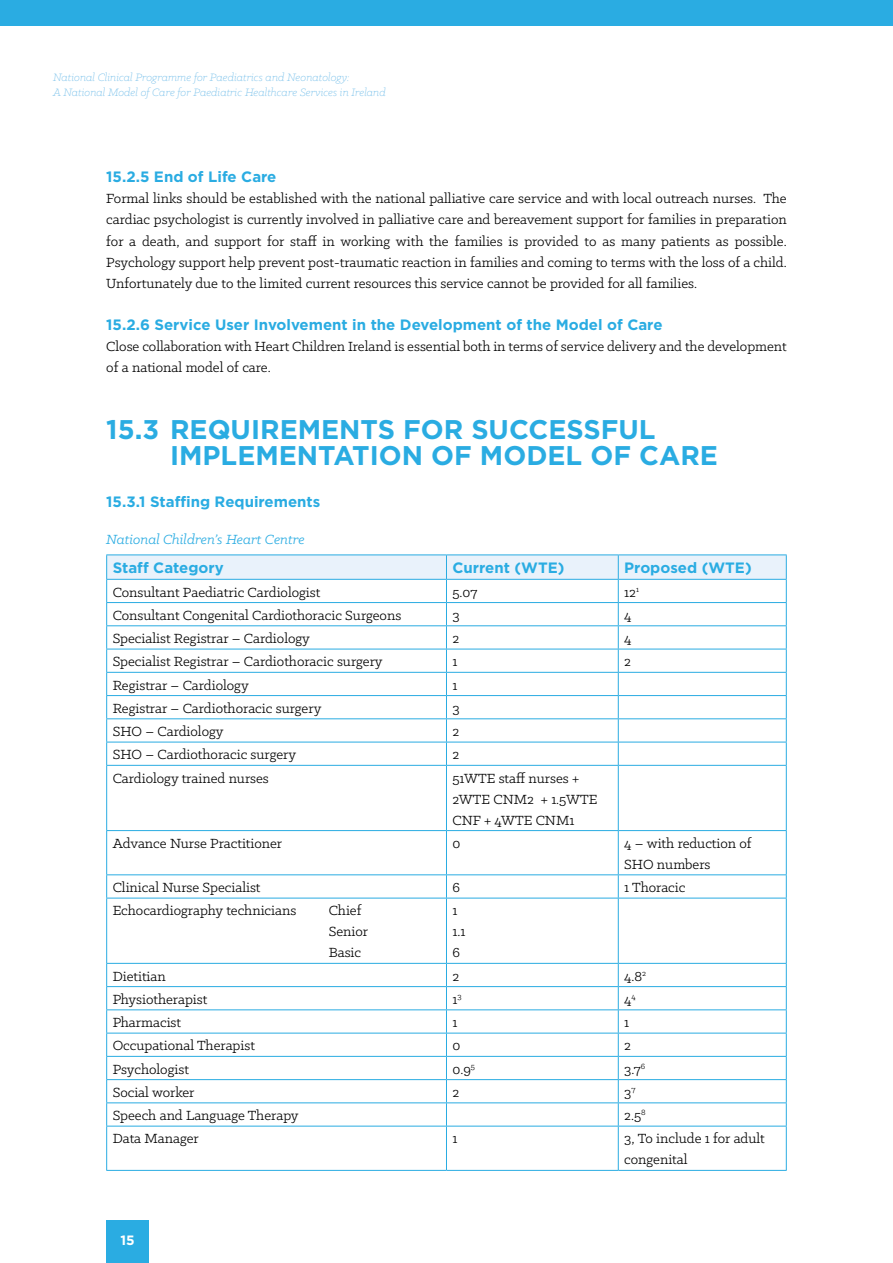
<style>
.page{position:relative;width:893px;height:1263px;background:#fff}
.page>*{position:absolute;margin:0;border:0;box-sizing:border-box;transform-origin:0 0}
.t1{font:700 27px/25.5px "Gotham HTF";color:#2aace2}
.t2{font:15px/21px "Klinic Slab";color:#000}
.t3{font:700 15px "Gotham HTF";color:#2aace2}
.t4{font:italic 15px "Klinic Slab";color:#2aace2}
.t5{font:700 13.5px "Gotham HTF";color:#fff}
.t6{font:italic 300 12px/14.4px "Klinic Slab";color:#6fbce9}
</style>
<div class="page">
<hr style="left:106px;top:554px;width:340px;height:1px;background:#2aace2">
<hr style="left:446px;top:554px;width:172px;height:1px;background:#2aace2">
<hr style="left:618px;top:554px;width:169px;height:1px;background:#2aace2">
<svg style="left:106px;top:555px;width:681px;height:210px"></svg>
<hr style="left:106px;top:765px;width:340px;height:1px;background:#2aace2">
<hr style="left:106px;top:766px;width:1px;height:64px;background:#2aace2">
<hr style="left:446px;top:765px;width:172px;height:1px;background:#2aace2">
<hr style="left:446px;top:766px;width:1px;height:64px;background:#2aace2">
<hr style="left:618px;top:765px;width:169px;height:1px;background:#2aace2">
<hr style="left:618px;top:766px;width:1px;height:64px;background:#2aace2">
<hr style="left:786px;top:766px;width:1px;height:64px;background:#2aace2">
<hr style="left:106px;top:830px;width:340px;height:1px;background:#2aace2">
<hr style="left:106px;top:831px;width:1px;height:43px;background:#2aace2">
<hr style="left:446px;top:830px;width:172px;height:1px;background:#2aace2">
<hr style="left:446px;top:831px;width:1px;height:43px;background:#2aace2">
<hr style="left:618px;top:830px;width:169px;height:1px;background:#2aace2">
<hr style="left:618px;top:831px;width:1px;height:43px;background:#2aace2">
<hr style="left:786px;top:831px;width:1px;height:43px;background:#2aace2">
<hr style="left:106px;top:874px;width:340px;height:1px;background:#2aace2">
<svg style="left:106px;top:875px;width:1px;height:23px"></svg>
<hr style="left:446px;top:874px;width:172px;height:1px;background:#2aace2">
<svg style="left:446px;top:875px;width:1px;height:23px"></svg>
<hr style="left:618px;top:874px;width:169px;height:1px;background:#2aace2">
<svg style="left:618px;top:875px;width:1px;height:23px"></svg>
<svg style="left:786px;top:875px;width:1px;height:23px"></svg>
<hr style="left:106px;top:898px;width:340px;height:1px;background:#2aace2">
<hr style="left:106px;top:898px;width:1px;height:65px;background:#2aace2">
<hr style="left:446px;top:898px;width:172px;height:1px;background:#2aace2">
<hr style="left:446px;top:898px;width:1px;height:65px;background:#2aace2">
<hr style="left:618px;top:898px;width:169px;height:1px;background:#2aace2">
<hr style="left:618px;top:898px;width:1px;height:65px;background:#2aace2">
<hr style="left:786px;top:898px;width:1px;height:65px;background:#2aace2">
<hr style="left:106px;top:963px;width:340px;height:1px;background:#2aace2">
<hr style="left:446px;top:963px;width:172px;height:1px;background:#2aace2">
<hr style="left:618px;top:963px;width:169px;height:1px;background:#2aace2">
<hr style="left:106px;top:986px;width:340px;height:1px;background:#2aace2">
<hr style="left:446px;top:986px;width:172px;height:1px;background:#2aace2">
<hr style="left:618px;top:986px;width:169px;height:1px;background:#2aace2">
<hr style="left:106px;top:1009px;width:340px;height:1px;background:#2aace2">
<hr style="left:446px;top:1009px;width:172px;height:1px;background:#2aace2">
<hr style="left:618px;top:1009px;width:169px;height:1px;background:#2aace2">
<hr style="left:106px;top:1033px;width:340px;height:1px;background:#2aace2">
<hr style="left:446px;top:1033px;width:172px;height:1px;background:#2aace2">
<hr style="left:618px;top:1033px;width:169px;height:1px;background:#2aace2">
<hr style="left:106px;top:1056px;width:340px;height:1px;background:#2aace2">
<hr style="left:446px;top:1056px;width:172px;height:1px;background:#2aace2">
<hr style="left:618px;top:1056px;width:169px;height:1px;background:#2aace2">
<hr style="left:106px;top:1079px;width:340px;height:1px;background:#2aace2">
<hr style="left:446px;top:1079px;width:172px;height:1px;background:#2aace2">
<hr style="left:618px;top:1079px;width:169px;height:1px;background:#2aace2">
<hr style="left:106px;top:1102px;width:340px;height:1px;background:#2aace2">
<svg style="left:106px;top:964px;width:1px;height:162px"></svg>
<hr style="left:446px;top:1102px;width:172px;height:1px;background:#2aace2">
<svg style="left:446px;top:964px;width:1px;height:162px"></svg>
<hr style="left:618px;top:1102px;width:169px;height:1px;background:#2aace2">
<svg style="left:618px;top:964px;width:1px;height:162px"></svg>
<svg style="left:786px;top:964px;width:1px;height:162px"></svg>
<hr style="left:106px;top:1126px;width:340px;height:1px;background:#2aace2">
<hr style="left:106px;top:1126px;width:1px;height:44px;background:#2aace2">
<hr style="left:446px;top:1126px;width:172px;height:1px;background:#2aace2">
<hr style="left:446px;top:1126px;width:1px;height:44px;background:#2aace2">
<hr style="left:618px;top:1126px;width:169px;height:1px;background:#2aace2">
<hr style="left:618px;top:1126px;width:1px;height:44px;background:#2aace2">
<hr style="left:786px;top:1126px;width:1px;height:44px;background:#2aace2">
<hr style="left:106px;top:1170px;width:340px;height:1px;background:#2aace2">
<hr style="left:446px;top:1170px;width:172px;height:1px;background:#2aace2">
<hr style="left:618px;top:1170px;width:169px;height:1px;background:#2aace2">
<div style="left:0;top:0;width:893px;height:26px;background:#2aace2"></div>
<div style="left:106px;top:1220px;width:43px;height:43px;background:#2aace2"></div>
<p class="t6" style="left:53px;top:70px;width:334px">National Clinical Programme for Paediatrics and Neonatology:<br>A National Model of Care for Paediatric Healthcare Services in Ireland</p>
<p class="t3" style="left:106px;top:168px;width:172px">15.2.5 End of Life Care</p>
<p class="t2" style="left:106px;top:188px;width:682px;text-align:justify">Formal links should be established with the national palliative care service and with local outreach nurses. The cardiac psychologist is currently involved in palliative care and bereavement support for families in preparation for a death, and support for staff in working with the families is provided to as many patients as possible.<br>Psychology support help prevent post-traumatic reaction in families and coming to terms with the loss of a child.<br>Unfortunately due to the limited current resources this service cannot be provided for all families.</p>
<p class="t3" style="left:106px;top:315px;width:558px">15.2.6 Service User Involvement in the Development of the Model of Care</p>
<p class="t2" style="left:106px;top:335px;width:682px">Close collaboration with Heart Children Ireland is essential both in terms of service delivery and the development of a national model of care.</p>
<h1 class="t1" style="left:170px;top:416px;width:549px;text-indent:-64px">15.3 Requi rem ents for Successful<br>Implem entation of Model of Care</h1>
<p class="t3" style="left:106px;top:492px;width:216px">15.3.1 Staffing Requirements</p>
<p class="t4" style="left:106px;top:530px;width:200px">National Children’s Heart Centre</p>
<p class="t3" style="left:113px;top:559px;width:113px">Staff Category</p>
<p class="t3" style="left:452px;top:559px;width:113px">Current (WTE)</p>
<p class="t3" style="left:624px;top:559px;width:129px">Proposed (WTE)</p>
<p class="t2" style="left:113px;top:581px;width:209px">Consultant Paediatric Cardiologist</p>
<p class="t2" style="left:452px;top:581px;width:27px">5.07</p>
<p class="t2" style="left:624px;top:581px;width:16px">12<sup>1</sup></p>
<p class="t2" style="left:113px;top:604px;width:290px">Consultant Congenital Cardiothoracic Surgeons</p>
<p class="t2" style="left:452px;top:604px;width:9px">3</p>
<p class="t2" style="left:624px;top:604px;width:9px">4</p>
<p class="t2" style="left:113px;top:627px;width:199px">Specialist Registrar – Cardiology</p>
<p class="t2" style="left:452px;top:627px;width:8px">2</p>
<p class="t2" style="left:624px;top:627px;width:9px">4</p>
<p class="t2" style="left:113px;top:651px;width:271px">Specialist Registrar – Cardiothoracic surgery</p>
<p class="t2" style="left:452px;top:651px;width:6px">1</p>
<p class="t2" style="left:624px;top:651px;width:8px">2</p>
<p class="t2" style="left:113px;top:674px;width:138px">Registrar – Cardiology</p>
<p class="t2" style="left:452px;top:674px;width:6px">1</p>
<p class="t2" style="left:113px;top:697px;width:210px">Registrar – Cardiothoracic surgery</p>
<p class="t2" style="left:452px;top:697px;width:9px">3</p>
<p class="t2" style="left:113px;top:720px;width:112px">SHO – Cardiology</p>
<p class="t2" style="left:452px;top:720px;width:8px">2</p>
<p class="t2" style="left:113px;top:744px;width:185px">SHO – Cardiothoracic surgery</p>
<p class="t2" style="left:452px;top:744px;width:8px">2</p>
<p class="t2" style="left:113px;top:767px;width:158px">Cardiology trained nurses</p>
<p class="t2" style="left:452px;top:767px;width:146px">51WTE staff nurses +<br>2WTE CNM2 + 1.5WTE<br>CNF + 4WTE CNM1</p>
<p class="t2" style="left:113px;top:832px;width:171px">Advance Nurse Practitioner</p>
<p class="t2" style="left:452px;top:832px;width:9px">0</p>
<p class="t2" style="left:624px;top:832px;width:129px">4 – with reduction of<br>SHO numbers</p>
<p class="t2" style="left:113px;top:876px;width:149px">Clinical Nurse Specialist</p>
<p class="t2" style="left:452px;top:876px;width:9px">6</p>
<p class="t2" style="left:624px;top:876px;width:63px">1 Thoracic</p>
<p class="t2" style="left:113px;top:900px;width:185px">Echocardiography technicians</p>
<p class="t2" style="left:329px;top:900px;width:41px">Chief<br>Senior<br>Basic</p>
<p class="t2" style="left:452px;top:900px;width:14px">1<br>1.1<br>6</p>
<p class="t2" style="left:113px;top:965px;width:55px">Dietitian</p>
<p class="t2" style="left:452px;top:965px;width:8px">2</p>
<p class="t2" style="left:624px;top:965px;width:23px">4.8<sup>2</sup></p>
<p class="t2" style="left:113px;top:988px;width:96px">Physiotherapist</p>
<p class="t2" style="left:452px;top:988px;width:11px">1<sup>3</sup></p>
<p class="t2" style="left:624px;top:988px;width:13px">4<sup>4</sup></p>
<p class="t2" style="left:113px;top:1011px;width:70px">Pharmacist</p>
<p class="t2" style="left:452px;top:1011px;width:6px">1</p>
<p class="t2" style="left:624px;top:1011px;width:6px">1</p>
<p class="t2" style="left:113px;top:1035px;width:144px">Occupational Therapist</p>
<p class="t2" style="left:452px;top:1035px;width:9px">0</p>
<p class="t2" style="left:624px;top:1035px;width:8px">2</p>
<p class="t2" style="left:113px;top:1058px;width:78px">Psychologist</p>
<p class="t2" style="left:452px;top:1058px;width:24px">0.9<sup>5</sup></p>
<p class="t2" style="left:624px;top:1058px;width:22px">3.7<sup>6</sup></p>
<p class="t2" style="left:113px;top:1081px;width:83px">Social worker</p>
<p class="t2" style="left:452px;top:1081px;width:8px">2</p>
<p class="t2" style="left:624px;top:1081px;width:13px">3<sup>7</sup></p>
<p class="t2" style="left:113px;top:1104px;width:187px">Speech and Language Therapy</p>
<p class="t2" style="left:624px;top:1104px;width:23px">2.5<sup>8</sup></p>
<p class="t2" style="left:113px;top:1128px;width:88px">Data Manager</p>
<p class="t2" style="left:452px;top:1128px;width:6px">1</p>
<p class="t2" style="left:624px;top:1128px;width:142px">3, To include 1 for adult congenital</p>
<p class="t5" style="left:120px;top:1232px;width:16px">15</p>
</div>
